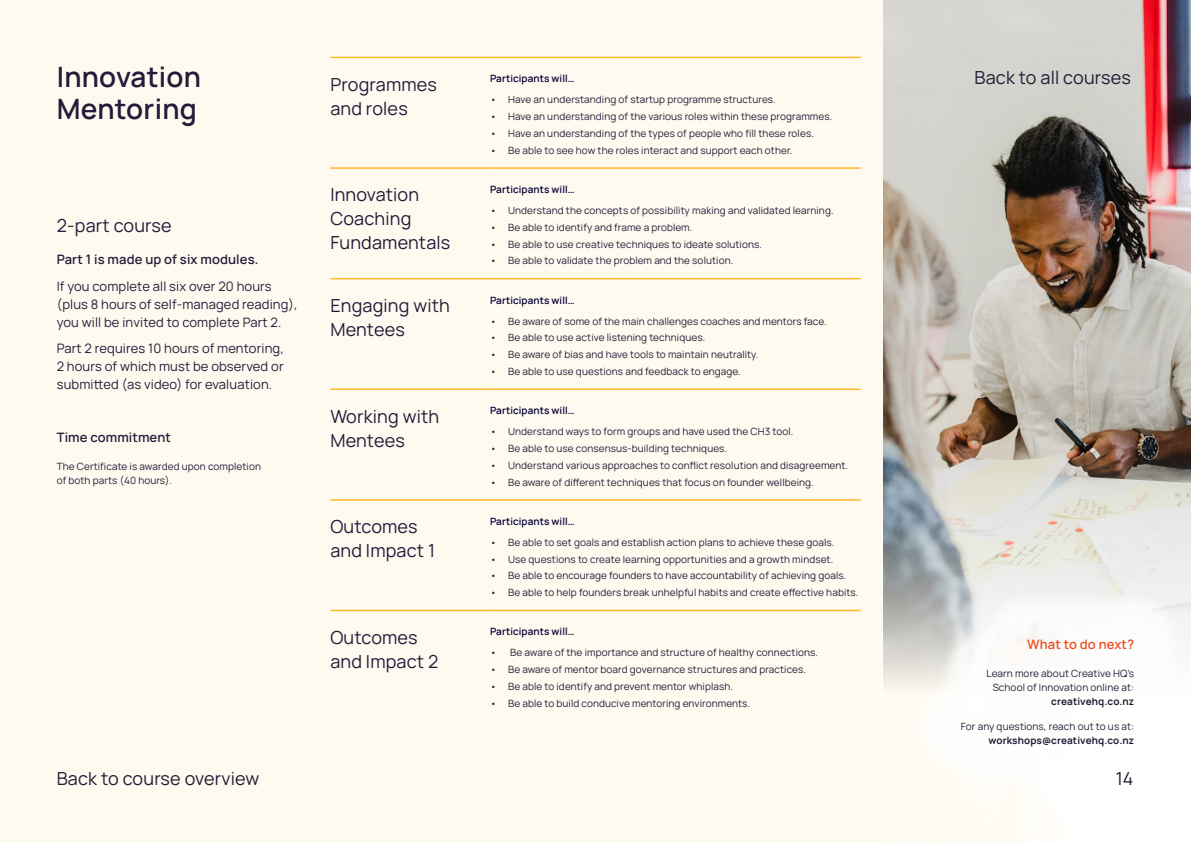
<style>
.page{position:relative;width:1191px;height:842px;background:#fffaf0}
.page>*{position:absolute;margin:0;border:0;box-sizing:border-box;transform-origin:0 0}
.t1{font:600 28px/32px "Manrope";letter-spacing:.01em;color:#211c38}
.t2{font:18px/24px "Manrope";letter-spacing:.01em;color:#211c38}
.t3{font:18px "Manrope";letter-spacing:.01em;color:#221d37}
.t4{font:13px/18px "Manrope";letter-spacing:.01em;color:#211c38}
.t5{font:600 13px "Manrope";letter-spacing:.01em;color:#211c38}
.t6{font:600 13px "Manrope";letter-spacing:.01em;color:#eb4d1f}
.t7{font:10px/14px "Manrope";letter-spacing:.01em;color:#221d37;text-align:right}
.t8{font:600 10px "Manrope";letter-spacing:.01em;color:#010035}
.t9{font:10px/14px "Manrope";letter-spacing:.01em;color:#211c38}
.t10{font:700 10px "Manrope";letter-spacing:.01em;color:#221d37}
</style>
<div class="page">
<img style="left:883px;top:0;width:308px;height:448px">
<svg style="left:882px;top:448px;width:309px;height:394px"></svg>
<hr style="left:330px;top:57px;width:160px;height:1px;background:#ffb92a">
<hr style="left:490px;top:57px;width:370px;height:1px;background:#ffb92a">
<hr style="left:330px;top:167px;width:160px;height:2px;background:#ffb92a">
<hr style="left:490px;top:167px;width:370px;height:2px;background:#ffb92a">
<hr style="left:330px;top:278px;width:160px;height:1px;background:#ffb92a">
<hr style="left:490px;top:278px;width:370px;height:1px;background:#ffb92a">
<hr style="left:330px;top:388px;width:160px;height:2px;background:#ffb92a">
<hr style="left:490px;top:388px;width:370px;height:2px;background:#ffb92a">
<hr style="left:330px;top:499px;width:160px;height:2px;background:#ffb92a">
<hr style="left:490px;top:499px;width:370px;height:2px;background:#ffb92a">
<hr style="left:330px;top:610px;width:160px;height:1px;background:#ffb92a">
<hr style="left:490px;top:610px;width:370px;height:1px;background:#ffb92a">
<div style="left:910px;top:588px;width:275px;height:210px;background:#fff"></div>
<h1 class="t1" style="left:57px;top:59px;width:146px">Innovation<br>Mentoring</h1>
<h2 class="t2" style="left:57px;top:212px;width:117px">2-part course</h2>
<h3 class="t5" style="left:57px;top:250px;width:203px">Part 1 is made up of six modules.</h3>
<h3 class="t4" style="left:57px;top:276px;width:242px">If you complete all six over 20 hours (plus 8 hours of self-managed reading), you will be invited to complete Part 2.</h3>
<h3 class="t4" style="left:57px;top:339px;width:228px;text-align:justify">Part 2 requires 10 hours of mentoring, 2 hours of which must be observed or submitted (as video) for evaluation.</h3>
<h3 class="t5" style="left:57px;top:428px;width:116px">Time commitment</h3>
<p class="t9" style="left:57px;top:459px;width:206px">The Certificate is awarded upon completion of both parts (40 hours).</p>
<h2 class="t2" style="left:330px;top:72px;width:108px">Programmes and roles</h2>
<p class="t8" style="left:490px;top:72px;width:86px">Participants will…</p>
<p class="t7" style="left:490px;top:92px;width:287px">• Have an understanding of startup programme structures.</p>
<p class="t7" style="left:490px;top:109px;width:344px">• Have an understanding of the various roles within these programmes.</p>
<p class="t7" style="left:490px;top:126px;width:325px">• Have an understanding of the types of people who fill these roles.</p>
<p class="t7" style="left:490px;top:143px;width:304px">• Be able to see how the roles interact and support each other.</p>
<h2 class="t2" style="left:330px;top:182px;width:121px">Innovation<br>Coaching<br>Fundamentals</h2>
<p class="t8" style="left:490px;top:182px;width:86px">Participants will…</p>
<p class="t7" style="left:490px;top:203px;width:345px">• Understand the concepts of possibility making and validated learning.</p>
<p class="t7" style="left:490px;top:220px;width:204px">• Be able to identify and frame a problem.</p>
<p class="t7" style="left:490px;top:237px;width:273px">• Be able to use creative techniques to ideate solutions.</p>
<p class="t7" style="left:490px;top:253px;width:245px">• Be able to validate the problem and the solution.</p>
<h2 class="t2" style="left:330px;top:293px;width:121px">Engaging with<br>Mentees</h2>
<p class="t8" style="left:490px;top:293px;width:86px">Participants will…</p>
<p class="t7" style="left:490px;top:314px;width:338px">• Be aware of some of the main challenges coaches and mentors face.</p>
<p class="t7" style="left:490px;top:330px;width:217px">• Be able to use active listening techniques.</p>
<p class="t7" style="left:490px;top:347px;width:270px">• Be aware of bias and have tools to maintain neutrality.</p>
<p class="t7" style="left:490px;top:364px;width:252px">• Be able to use questions and feedback to engage.</p>
<h2 class="t2" style="left:330px;top:403px;width:110px">Working with<br>Mentees</h2>
<p class="t8" style="left:490px;top:403px;width:86px">Participants will…</p>
<p class="t7" style="left:490px;top:424px;width:305px">• Understand ways to form groups and have used the CH3 tool.</p>
<p class="t7" style="left:490px;top:441px;width:239px">• Be able to use consensus-building techniques.</p>
<p class="t7" style="left:490px;top:458px;width:359px">• Understand various approaches to conflict resolution and disagreement.</p>
<p class="t7" style="left:490px;top:475px;width:325px">• Be aware of different techniques that focus on founder wellbeing.</p>
<h2 class="t2" style="left:330px;top:514px;width:106px">Outcomes and Impact 1</h2>
<p class="t8" style="left:490px;top:514px;width:86px">Participants will…</p>
<p class="t7" style="left:490px;top:535px;width:346px">• Be able to set goals and establish action plans to achieve these goals.</p>
<p class="t7" style="left:490px;top:552px;width:345px">• Use questions to create learning opportunities and a growth mindset.</p>
<p class="t7" style="left:490px;top:568px;width:358px">• Be able to encourage founders to have accountability of achieving goals.</p>
<p class="t7" style="left:490px;top:585px;width:370px">• Be able to help founders break unhelpful habits and create effective habits.</p>
<h2 class="t2" style="left:330px;top:624px;width:109px">Outcomes and Impact 2</h2>
<p class="t8" style="left:490px;top:625px;width:86px">Participants will…</p>
<p class="t7" style="left:490px;top:645px;width:329px">• Be aware of the importance and structure of healthy connections.</p>
<p class="t7" style="left:490px;top:662px;width:317px">• Be aware of mentor board governance structures and practices.</p>
<p class="t7" style="left:490px;top:679px;width:244px">• Be able to identify and prevent mentor whiplash.</p>
<p class="t7" style="left:490px;top:696px;width:262px">• Be able to build conducive mentoring environments.</p>
<h2 class="t3" style="left:974px;top:65px;width:158px">Back to all courses</h2>
<h3 class="t6" style="left:1027px;top:635px;width:109px">What to do next?</h3>
<p class="t7" style="left:986px;top:666px;width:149px">Learn more about Creative HQ’s<br>School of Innovation online at:</p>
<p class="t10" style="left:1051px;top:694px;width:84px">creativehq.co.nz</p>
<p class="t7" style="left:961px;top:719px;width:175px">For any questions, reach out to us at:</p>
<p class="t10" style="left:988px;top:734px;width:147px">workshops@creativehq.co.nz</p>
<h2 class="t3" style="left:57px;top:766px;width:204px">Back to course overview</h2>
<h2 class="t2" style="left:1115px;top:766px;width:19px">14</h2>
</div>
